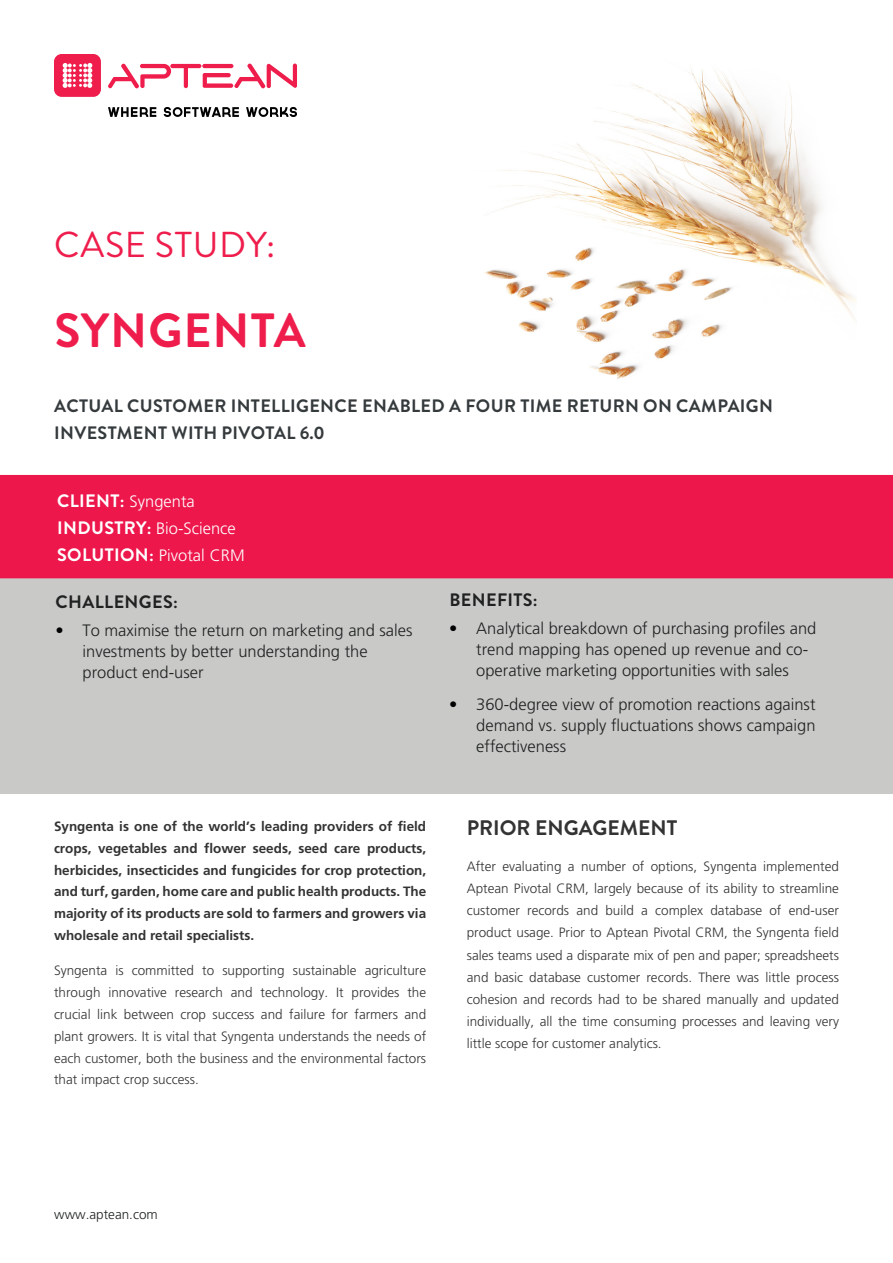
<style>
.page{position:relative;width:893px;height:1263px;background:#fff}
.page>*{position:absolute;margin:0;border:0;box-sizing:border-box;transform-origin:0 0}
.t1{font:700 48px "Brandon Grotesque";letter-spacing:.02em;color:#ee1d4c}
.t2{font:36px "Brandon Grotesque";letter-spacing:.02em;color:#ee1d4c}
.t3{font:700 21px "Brandon Grotesque";color:#333334}
.t4{font:700 18px/27px "Brandon Grotesque";letter-spacing:.02em;color:#353a3d}
.t5{font:700 18px "Brandon Grotesque";letter-spacing:.02em;color:#1f2221}
.t6{font:300 16.5px/21px "Frutiger LT Std";color:#1f2221}
.t7{font:300 16.5px/27.5px "Frutiger LT Std";color:#fff}
.t8{font:300 13.5px/22.2px "Frutiger LT Std";color:#333334;text-align:justify}
.t9{font:700 13.5px/21.8px "Frutiger LT Std";color:#333334;text-align:justify}
.t10{font:300 13.5px "Frutiger LT Std";color:#1f2221}
.s1{font-family:"Brandon Grotesque";font-weight:700;font-size:18px}
.s2{color:#000}
</style>
<div class="page">
<svg style="left:108px;top:107px;width:48px;height:10px"></svg>
<svg style="left:164px;top:107px;width:75px;height:10px"></svg>
<svg style="left:246px;top:107px;width:51px;height:10px"></svg>
<div style="left:54px;top:54px;width:47px;height:43px;background:#ee1d4c;border-radius:8px"></div>
<svg style="left:108px;top:64px;width:189px;height:24px"></svg>
<svg style="left:63px;top:63px;width:29px;height:25px"></svg>
<div style="left:0;top:577px;width:893px;height:217px;background:#c9cac8"></div>
<div style="left:0;top:475px;width:893px;height:103px;background:#ed174c"></div>
<img style="left:484px;top:69px;width:372px;height:310px">
<h2 class="t2" style="left:54px;top:220px;width:223px">CASE STUDY:</h2>
<h1 class="t1" style="left:54px;top:297px;width:253px">SYNGENTA</h1>
<h3 class="t4" style="left:54px;top:392px;width:720px">ACTUAL CUSTOMER INTELLIGENCE ENABLED A FOUR TIME RETURN ON CAMPAIGN<br>INVESTMENT WITH PIVOTAL 6.0</h3>
<p class="t7" style="left:57px;top:487px;width:189px"><span class="s1">CLIENT:</span> Syngenta<br><span class="s1">INDUSTRY:</span> Bio-Science<br><span class="s1">SOLUTION:</span> Pivotal CRM</p>
<h3 class="t5" style="left:56px;top:589px;width:124px">CHALLENGES:</h3>
<p class="t6" style="left:82px;top:620px;width:332px;text-indent:-27px"><span class="s2">•</span> To maximise the return on marketing and sales investments by better understanding the product end-user</p>
<h3 class="t5" style="left:449px;top:587px;width:90px">BENEFITS:</h3>
<p class="t6" style="left:476px;top:618px;width:342px;text-indent:-27px"><span class="s2">•</span> Analytical breakdown of purchasing profiles and trend mapping has opened up revenue and co&shy;operative marketing opportunities with sales</p>
<p class="t6" style="left:476px;top:694px;width:341px;text-align:justify;text-indent:-27px"><span class="s2">•</span> 360-degree view of promotion reactions against demand vs. supply fluctuations shows campaign effectiveness</p>
<p class="t9" style="left:54px;top:815px;width:374px">Syngenta is one of the world’s leading providers of field crops, vegetables and flower seeds, seed care products, herbicides, insecticides and fungicides for crop protection, and turf, garden, home care and public health products. The majority of its products are sold to farmers and growers via wholesale and retail specialists.</p>
<p class="t8" style="left:54px;top:960px;width:374px;line-height:21.8px">Syngenta is committed to supporting sustainable agriculture through innovative research and technology. It provides the crucial link between crop success and failure for farmers and plant growers. It is vital that Syngenta understands the needs of each customer, both the business and the environmental factors that impact crop success.</p>
<h3 class="t3" style="left:467px;top:813px;width:212px">PRIOR ENGAGEMENT</h3>
<p class="t8" style="left:467px;top:855px;width:374px">After evaluating a number of options, Syngenta implemented Aptean Pivotal CRM, largely because of its ability to streamline customer records and build a complex database of end-user product usage. Prior to Aptean Pivotal CRM, the Syngenta field sales teams used a disparate mix of pen and paper; spreadsheets and basic database customer records. There was little process cohesion and records had to be shared manually and updated individually, all the time consuming processes and leaving very little scope for customer analytics.</p>
<p class="t10" style="left:54px;top:1207px;width:105px">www.aptean.com</p>
</div>
